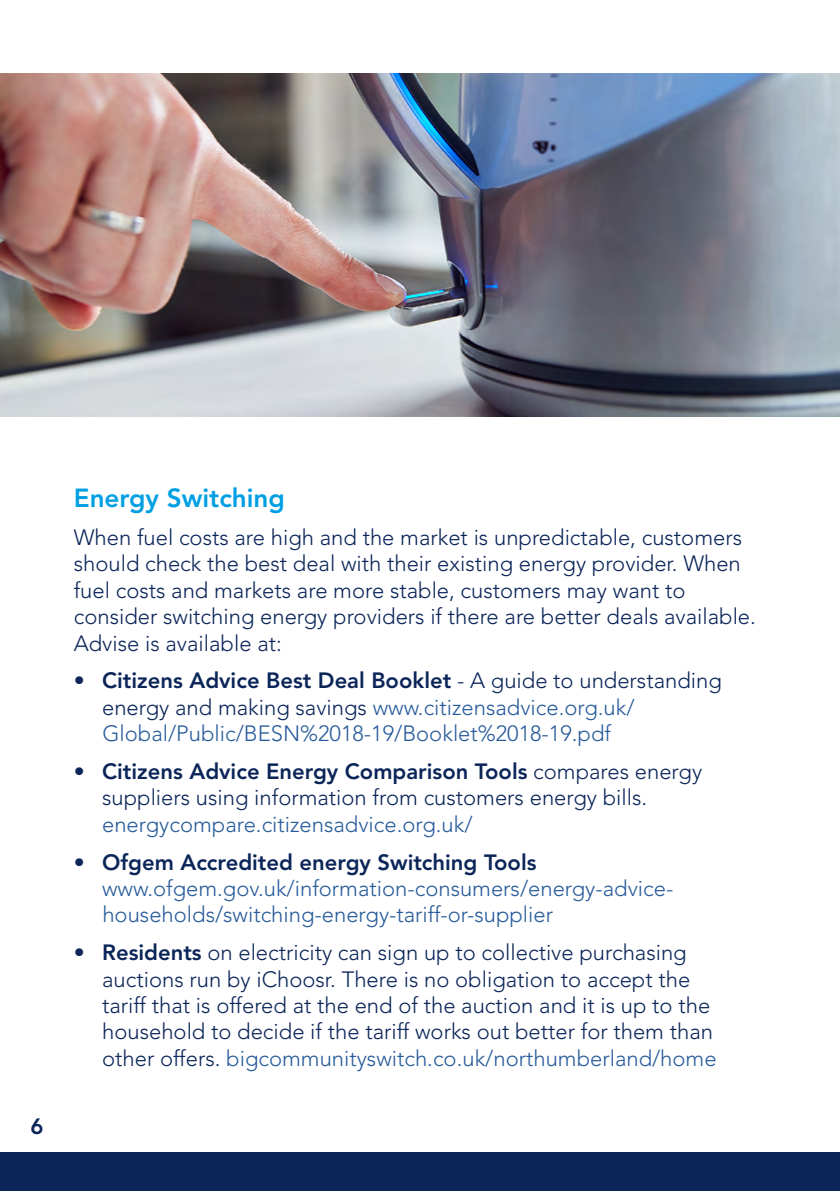
<style>
.page{position:relative;width:840px;height:1191px;background:#fff}
.page>*{position:absolute;margin:0;border:0;box-sizing:border-box;transform-origin:0 0}
.t1{font:800 26px "Avenir LT Std";color:#009fe3}
.t2{font:300 22px/26.4px "Avenir LT Std";color:#0b2559}
.t3{font:300 22px/26.4px "Avenir LT Std";color:#275b9b}
.t4{font:800 22px "Avenir LT Std";color:#0b2559}
.s1{color:#0b2559}
.s2{font-weight:800;color:#0b2559}
.s3{font-weight:800}
.s4{color:#275b9b}
</style>
<div class="page">
<img style="left:0;top:74px;width:839px;height:343px">
<div style="left:0;top:1152px;width:839px;height:39px;background:#0b2559"></div>
<p class="t4" style="left:30px;top:1113px;width:15px">6</p>
<p class="t1" style="left:74px;top:483px;width:212px">Energy Switching</p>
<p class="t2" style="left:74px;top:524px;width:683px">When fuel costs are high and the market is unpredictable, customers should check the best deal with their existing energy provider. When fuel costs and markets are more stable, customers may want to consider switching energy providers if there are better deals available.<br>Advise is available at:</p>
<p class="t3" style="left:102px;top:667px;width:620px;text-indent:-28px"><span class="s1">•</span> <span class="s2">Citizens Advice Best Deal Booklet</span> <span class="s1">- A guide to understanding energy and making savings</span> www.citizensadvice.org.uk/<br>Global/Public/BESN%2018-19/Booklet%2018-19.pdf</p>
<p class="t2" style="left:102px;top:758px;width:601px;text-indent:-28px">• <span class="s3">Citizens Advice Energy Comparison Tools</span> compares energy suppliers using information from customers energy bills.</p>
<p class="t3" style="left:102px;top:811px;width:372px">energycompare.citizensadvice.org.uk/</p>
<p class="t3" style="left:102px;top:848px;width:572px;text-indent:-28px"><span class="s1">•</span> <span class="s2">Ofgem Accredited energy Switching Tools </span>www.ofgem.gov.uk/information-consumers/energy-advice&shy;households/switching-energy-tariff-or-supplier</p>
<p class="t2" style="left:102px;top:939px;width:615px;text-indent:-28px">• <span class="s3">Residents</span> on electricity can sign up to collective purchasing auctions run by iChoosr. There is no obligation to accept the tariff that is offered at the end of the auction and it is up to the household to decide if the tariff works out better for them than other offers. <span class="s4">bigcommunityswitch.co.uk/northumberland/home</span></p>
</div>
